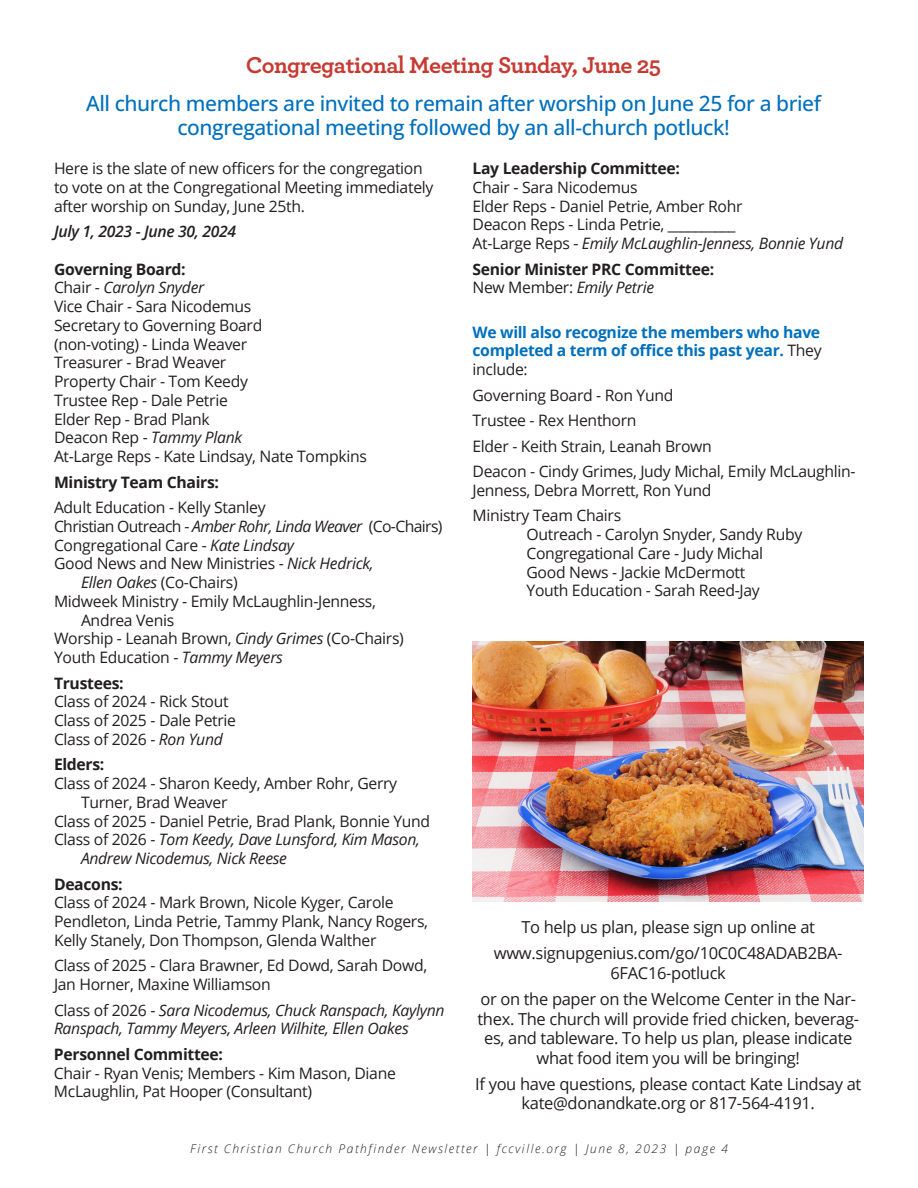
<style>
.page{position:relative;width:918px;height:1188px;background:#fff}
.page>*{position:absolute;margin:0;border:0;box-sizing:border-box;transform-origin:0 0}
.Body_copy{font:700 24px "Archer";letter-spacing:-.025em;color:#c73a32}
.Body_copy-2{font:500 21px/24px "Open Sans";letter-spacing:-.02em;color:#0070bd;text-align:center}
.t1{font:16.5px/19.5px "Open Sans";letter-spacing:-.02em;color:#231f20;text-align:center}
.Body_copy-3{font:15.75px/18.8px "Open Sans";letter-spacing:-.02em;color:#231f20}
.Body_copy-4{font:italic 15.75px/18.8px "Open Sans";letter-spacing:-.02em;color:#231f20}
.Body_copy-5{font:700 15.75px/18.8px "Open Sans";letter-spacing:-.02em;color:#231f20}
.Body_copy-6{font:700 15.75px/18.8px "Open Sans";letter-spacing:-.02em;color:#0070bd;text-align:justify}
.Body_copy-7{font:15.75px "Open Sans";letter-spacing:-.04em;color:#231f20}
.Body_copy-8{font:italic 600 15.75px "Open Sans";letter-spacing:-.02em;color:#231f20}
.Body_copy-9{font:italic 300 12px "Open Sans";letter-spacing:.13em;color:#231f20}
.s1{font-weight:400}
.s2{font-weight:400;font-style:italic}
.s3{font-style:italic}
.s4{font-style:normal}
.s5{font-weight:400;color:#231f20}
</style>
<div class="page">
<img style="left:472px;top:642px;width:392px;height:259px">
<p class="Body_copy" style="left:246px;top:46px;width:417px">Congregational Meeting Sunday, June 25</p>
<p class="Body_copy-2" style="left:86px;top:91px;width:737px">All church members are invited to remain after worship on June 25 for a brief congregational meeting followed by an all-church potluck!</p>
<p class="Body_copy-3" style="left:54px;top:159px;width:381px">Here is the slate of new officers for the congregation to vote on at the Congregational Meeting immediately after worship on Sunday, June 25th.</p>
<p class="Body_copy-8" style="left:54px;top:221px;width:184px">July 1, 2023 - June 30, 2024</p>
<p class="Body_copy-5" style="left:54px;top:259px;width:152px">Governing Board:<br><span class="s1">Chair -</span> <span class="s2">Carolyn Snyder</span></p>
<p class="Body_copy-3" style="left:54px;top:297px;width:199px">Vice Chair - Sara Nicodemus</p>
<p class="Body_copy-3" style="left:54px;top:315px;width:210px">Secretary to Governing Board (non-voting) - Linda Weaver</p>
<p class="Body_copy-3" style="left:54px;top:353px;width:174px">Treasurer - Brad Weaver</p>
<p class="Body_copy-3" style="left:54px;top:372px;width:195px">Property Chair - Tom Keedy</p>
<p class="Body_copy-3" style="left:54px;top:390px;width:175px">Trustee Rep - Dale Petrie</p>
<p class="Body_copy-3" style="left:54px;top:409px;width:157px">Elder Rep - Brad Plank</p>
<p class="Body_copy-3" style="left:54px;top:428px;width:190px">Deacon Rep - <span class="s3">Tammy Plank</span></p>
<p class="Body_copy-3" style="left:54px;top:447px;width:314px">At-Large Reps - Kate Lindsay, Nate Tompkins</p>
<p class="Body_copy-5" style="left:54px;top:472px;width:167px">Ministry Team Chairs:</p>
<p class="Body_copy-3" style="left:54px;top:498px;width:213px">Adult Education - Kelly Stanley</p>
<p class="Body_copy-7" style="left:54px;top:515px;width:390px">Christian Outreach - <span class="s3">Amber Rohr, Linda Weaver</span> (Co-Chairs)</p>
<p class="Body_copy-3" style="left:54px;top:535px;width:241px">Congregational Care - <span class="s3">Kate Lindsay</span></p>
<p class="Body_copy-3" style="left:81px;top:554px;width:294px;text-indent:-27px">Good News and New Ministries - <span class="s3">Nick Hedrick,<br>Ellen Oakes</span> (Co-Chairs)</p>
<p class="Body_copy-3" style="left:81px;top:591px;width:297px;text-indent:-27px">Midweek Ministry - Emily McLaughlin-Jenness,<br>Andrea Venis</p>
<p class="Body_copy-3" style="left:54px;top:629px;width:351px">Worship - Leanah Brown, <span class="s3">Cindy Grimes</span> (Co-Chairs)</p>
<p class="Body_copy-3" style="left:54px;top:648px;width:231px">Youth Education - <span class="s3">Tammy Meyers</span></p>
<p class="Body_copy-5" style="left:54px;top:673px;width:71px">Trustees:</p>
<p class="Body_copy-3" style="left:54px;top:692px;width:176px">Class of 2024 - Rick Stout</p>
<p class="Body_copy-3" style="left:54px;top:711px;width:184px">Class of 2025 - Dale Petrie</p>
<p class="Body_copy-3" style="left:54px;top:729px;width:170px">Class of 2026 - <span class="s3">Ron Yund</span></p>
<p class="Body_copy-5" style="left:54px;top:755px;width:52px">Elders:</p>
<p class="Body_copy-3" style="left:81px;top:774px;width:318px;text-indent:-27px">Class of 2024 - Sharon Keedy, Amber Rohr, Gerry<br>Turner, Brad Weaver</p>
<p class="Body_copy-3" style="left:54px;top:811px;width:378px">Class of 2025 - Daniel Petrie, Brad Plank, Bonnie Yund</p>
<p class="Body_copy-4" style="left:81px;top:830px;width:340px;text-indent:-27px"><span class="s4">Class of 2026 -</span> Tom Keedy, Dave Lunsford, Kim Mason,<br>Andrew Nicodemus, Nick Reese</p>
<p class="Body_copy-5" style="left:54px;top:874px;width:70px">Deacons:</p>
<p class="Body_copy-3" style="left:54px;top:893px;width:376px">Class of 2024 - Mark Brown, Nicole Kyger, Carole<br>Pendleton, Linda Petrie, Tammy Plank, Nancy Rogers,<br>Kelly Stanely, Don Thompson, Glenda Walther</p>
<p class="Body_copy-3" style="left:54px;top:956px;width:375px">Class of 2025 - Clara Brawner, Ed Dowd, Sarah Dowd,<br>Jan Horner, Maxine Williamson</p>
<p class="Body_copy-4" style="left:54px;top:1000px;width:392px"><span class="s4">Class of 2026 -</span> Sara Nicodemus, Chuck Ranspach, Kaylynn<br>Ranspach, Tammy Meyers, Arleen Wilhite, Ellen Oakes</p>
<p class="Body_copy-5" style="left:54px;top:1044px;width:171px">Personnel Committee:</p>
<p class="Body_copy-3" style="left:54px;top:1063px;width:343px">Chair - Ryan Venis; Members - Kim Mason, Diane<br>McLaughlin, Pat Hooper (Consultant)</p>
<p class="Body_copy-5" style="left:472px;top:159px;width:209px">Lay Leadership Committee:</p>
<p class="Body_copy-3" style="left:472px;top:177px;width:167px">Chair - Sara Nicodemus</p>
<p class="Body_copy-3" style="left:472px;top:196px;width:271px">Elder Reps - Daniel Petrie, Amber Rohr</p>
<p class="Body_copy-3" style="left:472px;top:215px;width:265px">Deacon Reps - Linda Petrie, __________</p>
<p class="Body_copy-4" style="left:472px;top:234px;width:372px"><span class="s4">At-Large Reps -</span> Emily McLaughlin-Jenness, Bonnie Yund</p>
<p class="Body_copy-5" style="left:472px;top:259px;width:243px">Senior Minister PRC Committee:</p>
<p class="Body_copy-4" style="left:472px;top:278px;width:183px"><span class="s4">New Member:</span> Emily Petrie</p>
<p class="Body_copy-6" style="left:472px;top:322px;width:351px">We will also recognize the members who have completed a term of office this past year. <span class="s5">They include:</span></p>
<p class="Body_copy-3" style="left:472px;top:385px;width:202px">Governing Board - Ron Yund</p>
<p class="Body_copy-3" style="left:472px;top:411px;width:166px">Trustee - Rex Henthorn</p>
<p class="Body_copy-3" style="left:472px;top:436px;width:241px">Elder - Keith Strain, Leanah Brown</p>
<p class="Body_copy-3" style="left:472px;top:462px;width:385px">Deacon - Cindy Grimes, Judy Michal, Emily McLaughlin-<br>Jenness, Debra Morrett, Ron Yund</p>
<p class="Body_copy-3" style="left:472px;top:506px;width:150px">Ministry Team Chairs</p>
<p class="Body_copy-3" style="left:527px;top:525px;width:277px">Outreach - Carolyn Snyder, Sandy Ruby</p>
<p class="Body_copy-3" style="left:527px;top:543px;width:238px">Congregational Care - Judy Michal</p>
<p class="Body_copy-3" style="left:527px;top:562px;width:220px">Good News - Jackie McDermott</p>
<p class="Body_copy-3" style="left:527px;top:581px;width:235px">Youth Education - Sarah Reed-Jay</p>
<p class="t1" style="left:521px;top:917px;width:295px">To help us plan, please sign up online at</p>
<p class="t1" style="left:494px;top:943px;width:350px">www.signupgenius.com/go/10C0C48ADAB2BA-<br>6FAC16-potluck</p>
<p class="t1" style="left:477px;top:989px;width:383px">or on the paper on the Welcome Center in the Nar&shy;thex. The church will provide fried chicken, beverag&shy;es, and tableware. To help us plan, please indicate what food item you will be bringing!</p>
<p class="t1" style="left:475px;top:1074px;width:388px">If you have questions, please contact Kate Lindsay at kate@donandkate.org or 817-564-4191.</p>
<p class="Body_copy-9" style="left:190px;top:1140px;width:539px">First Christian Church Pathfinder Newsletter | fccville.org | June 8, 2023 | page 4</p>
</div>
